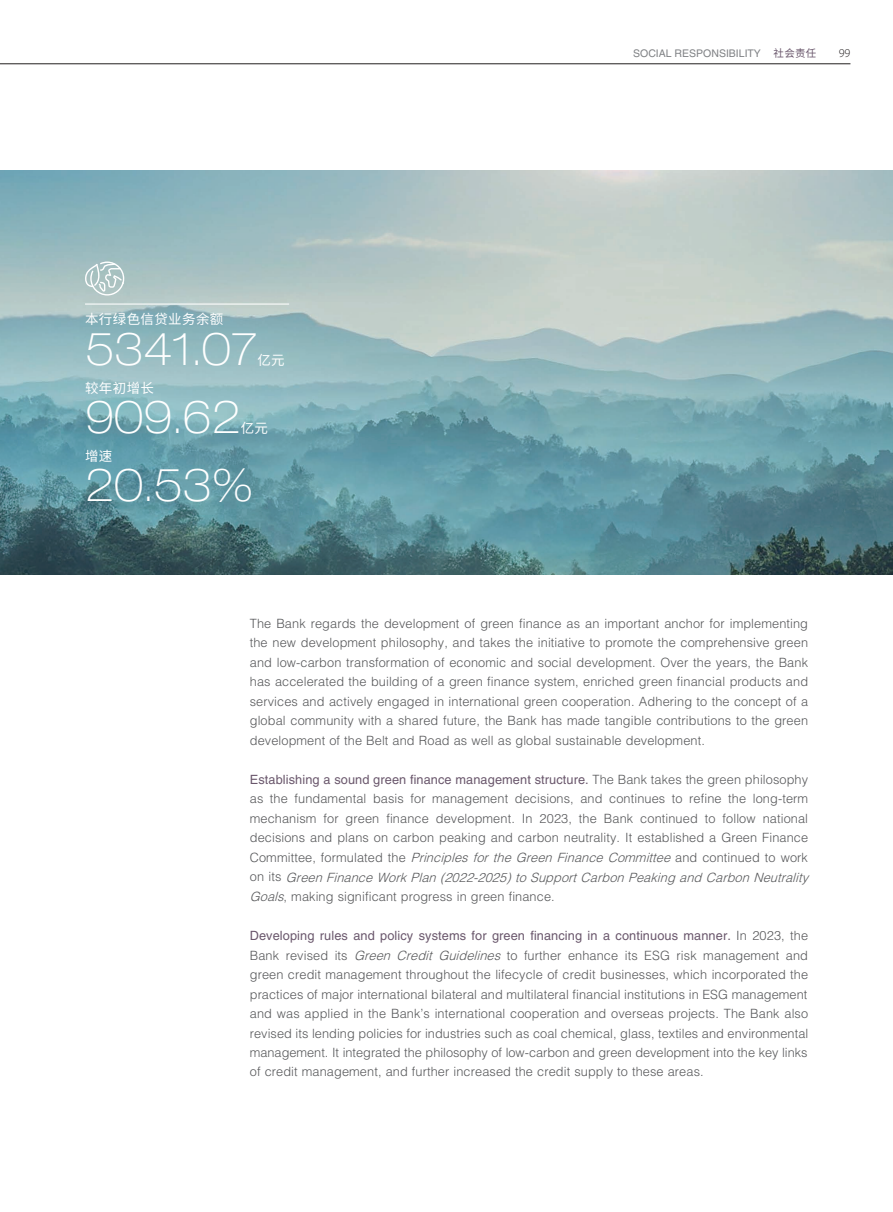
<style>
.page{position:relative;width:893px;height:1212px;background:#fff}
.page>*{position:absolute;margin:0;border:0;box-sizing:border-box;transform-origin:0 0}
.t1{font:100 expanded 45px "Helvetica Neue LT Pro";color:#fff}
.t2{font:13.5px "Source Han Sans CN";letter-spacing:.03em;color:#fff}
.t3{font:300 12.75px/19.5px "Helvetica LT Std";letter-spacing:.01em;color:#57585a;text-align:justify}
.t4{font:300 12px "Myriad Pro";color:#231f20}
.t5{font:10.5px "Helvetica LT Std";color:#808285}
.s1{font-family:"Source Han Sans CN";color:#6a576c}
.s2{font-weight:400;color:#6a576c}
.s3{font-style:italic}
</style>
<div class="page">
<hr style="left:0;top:64px;width:850px;height:1px;background:#231f20">
<img style="left:0;top:170px;width:893px;height:404px">
<hr style="left:85px;top:303px;width:204px;height:2px;background:#fff">
<svg style="left:85px;top:261px;width:39px;height:35px"></svg>
<p class="t2" style="left:85px;top:312px;width:140px">本行绿色信贷业务余额</p>
<h1 class="t1" style="left:85px;top:322px;width:174px">5341.07</h1>
<p class="t2" style="left:258px;top:352px;width:28px">亿元</p>
<p class="t2" style="left:85px;top:380px;width:71px">较年初增长</p>
<h1 class="t1" style="left:85px;top:390px;width:157px">909.62</h1>
<p class="t2" style="left:241px;top:420px;width:28px">亿元</p>
<p class="t2" style="left:85px;top:448px;width:29px">增速</p>
<h1 class="t1" style="left:85px;top:458px;width:170px">20.53%</h1>
<p class="t5" style="left:633px;top:47px;width:185px">SOCIAL RESPONSIBILITY <span class="s1">社会责任</span></p>
<p class="t4" style="left:839px;top:47px;width:13px">99</p>
<p class="t3" style="left:250px;top:613px;width:560px">The Bank regards the development of green finance as an important anchor for implementing the new development philosophy, and takes the initiative to promote the comprehensive green and low-carbon transformation of economic and social development. Over the years, the Bank has accelerated the building of a green finance system, enriched green financial products and services and actively engaged in international green cooperation. Adhering to the concept of a global community with a shared future, the Bank has made tangible contributions to the green development of the Belt and Road as well as global sustainable development.</p>
<p class="t3" style="left:250px;top:769px;width:564px;text-align:left"><span class="s2">Establishing a sound green finance management structure.</span> The Bank takes the green philosophy as the fundamental basis for management decisions, and continues to refine the long-term mechanism for green finance development. In 2023, the Bank continued to follow national decisions and plans on carbon peaking and carbon neutrality. It established a Green Finance Committee, formulated the <span class="s3">Principles for the Green Finance Committee</span>and continued to work o n i t s <span class="s3">GreenFinanceWorkPlan(2022-2025)toSupportCarbonPeaking and CarbonNeutrality Goals</span>, making significant progress in green finance.</p>
<p class="t3" style="left:250px;top:925px;width:560px"><span class="s2">Developing rules and policy systems for green financing in a continuous manner.</span> In 2023, the Bank revised its <span class="s3">Green Credit Guidelines</span> to further enhance its ESG risk management and green credit management throughout the lifecycle of credit businesses, which incorporated the practices of major international bilateral and multilateral financial institutions in ESG management and was applied in the Bank’s international cooperation and overseas projects. The Bank also revised its lending policies for industries such as coal chemical, glass, textiles and environmental management. It integrated the philosophy of low-carbon and green development into the key links of credit management, and further increased the credit supply to these areas.</p>
</div>
